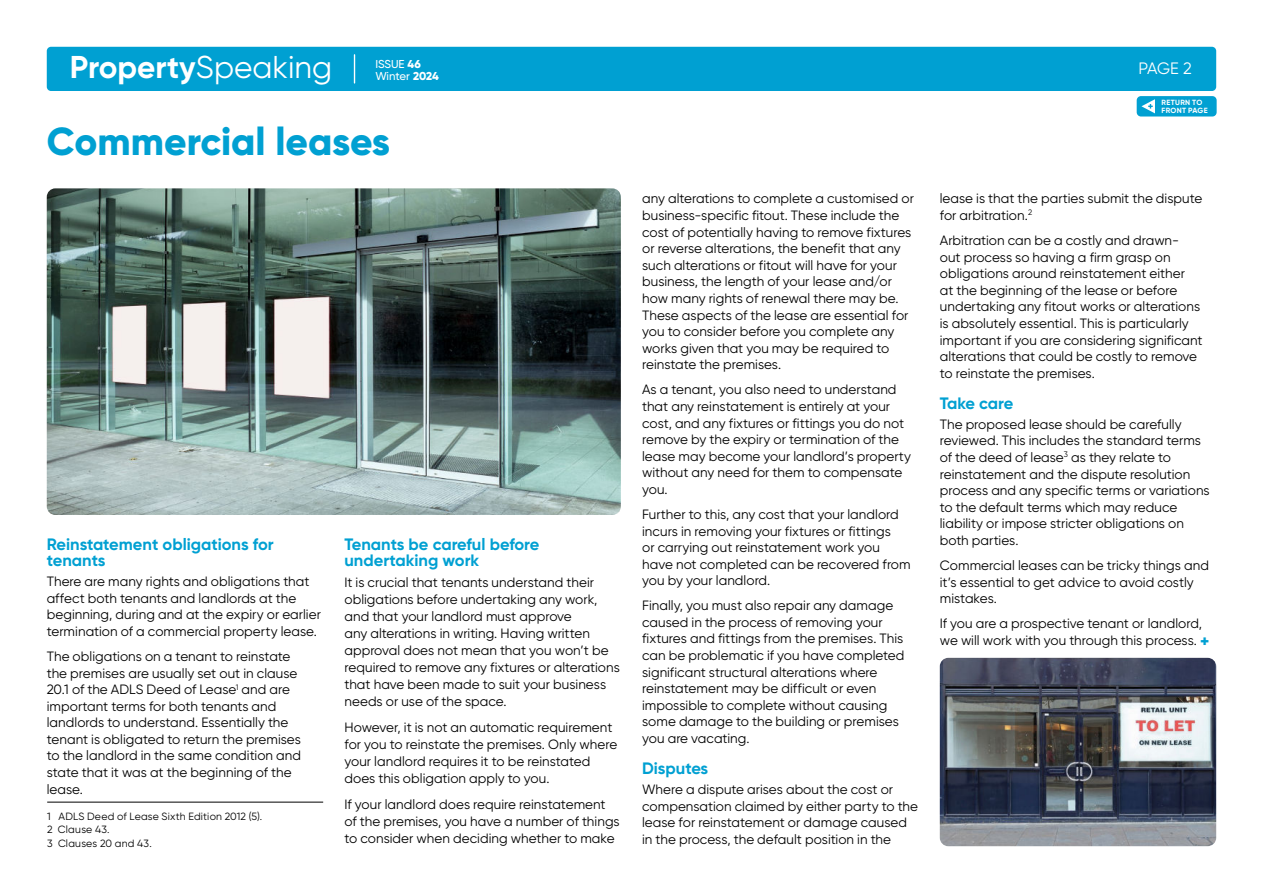
<style>
.page{position:relative;width:1263px;height:893px;background:#fff}
.page>*{position:absolute;margin:0;border:0;box-sizing:border-box;transform-origin:0 0}
.t1{font:800 39px "Gilroy";color:#00a0d2}
.t2{font:700 31.5px "Gilroy";color:#fff}
.t3{font:700 16.5px/16.5px "Gilroy";color:#00a0d2}
.t4{font:16.5px "Gilroy";color:#fff}
.t5{font:13.5px/16.6px "Gilroy";letter-spacing:.005em;color:#000}
.t6{font:500 11.4px/12.5px "Gilroy";color:#fff}
.t7{font:10.5px/13.5px "Gilroy";letter-spacing:.02em;color:#000}
.t8{font:700 7.5px/7.5px "Gilroy";letter-spacing:.035em;color:#fff}
.s1{font-weight:400}
.s2{font-weight:800}
.s3{font-weight:800;font-size:16.5px;color:#00a0d2}
</style>
<div class="page">
<div style="left:47px;top:47px;width:1169px;height:44px;background:#00a0d2;border-radius:4px"></div>
<svg style="left:354px;top:55px;width:1px;height:28px"></svg>
<div style="left:1137px;top:96px;width:79px;height:21px;background:#00a0d2;border-radius:4px"></div>
<svg style="left:1141px;top:99px;width:14px;height:14px"></svg>
<img style="left:47px;top:188px;width:574px;height:327px">
<img style="left:940px;top:658px;width:276px;height:188px">
<hr style="left:47px;top:802px;width:276px;height:1px;background:#000">
<h2 class="t2" style="left:70px;top:53px;width:264px">Property<span class="s1">Speaking</span></h2>
<p class="t4" style="left:1138px;top:61px;width:55px">PAGE 2</p>
<p class="t6" style="left:375px;top:58px;width:65px">ISSUE <span class="s2">46<br></span>Winter <span class="s2">2024</span></p>
<h1 class="t1" style="left:47px;top:124px;width:345px">Commercial leases</h1>
<p class="t3" style="left:47px;top:537px;width:228px">Reinstatement obligations for tenants</p>
<p class="t5" style="left:47px;top:574px;width:276px">There are many rights and obligations that affect both tenants and landlords at the beginning, during and at the expiry or earlier termination of a commercial property lease.</p>
<p class="t5" style="left:47px;top:649px;width:256px">The obligations on a tenant to reinstate the premises are usually set out in clause 20.1 of the ADLS Deed of Lease<sup>1</sup> and are important terms for both tenants and landlords to understand. Essentially the tenant is obligated to return the premises to the landlord in the same condition and state that it was at the beginning of the lease.</p>
<p class="t7" style="left:47px;top:810px;width:217px">1 ADLS Deed of Lease Sixth Edition 2012 (5).<br>2 Clause 43.<br>3 Clauses 20 and 43.</p>
<p class="t3" style="left:344px;top:537px;width:196px">Tenants be careful before undertaking work</p>
<p class="t5" style="left:344px;top:574px;width:277px;line-height:17.1px">It is crucial that tenants understand their obligations before undertaking any work, and that your landlord must approve<br>any alterations in writing. Having written approval does not mean that you won’t be required to remove any fixtures or alterations that have been made to suit your business needs or use of the space.</p>
<p class="t5" style="left:344px;top:720px;width:274px;line-height:17.1px">However, it is not an automatic requirement for you to reinstate the premises. Only where your landlord requires it to be reinstated does this obligation apply to you.</p>
<p class="t5" style="left:344px;top:796px;width:277px;line-height:17.1px">If your landlord does require reinstatement of the premises, you have a number of things to consider when deciding whether to make</p>
<p class="t8" style="left:1161px;top:100px;width:48px">RETURN TO<br>FRONT PAGE</p>
<p class="t5" style="left:642px;top:191px;width:273px">any alterations to complete a customised or business-specific fitout. These include the cost of potentially having to remove fixtures or reverse alterations, the benefit that any such alterations or fitout will have for your business, the length of your lease and/or how many rights of renewal there may be.<br>These aspects of the lease are essential for you to consider before you complete any works given that you may be required to reinstate the premises.</p>
<p class="t5" style="left:642px;top:382px;width:270px">As a tenant, you also need to understand that any reinstatement is entirely at your cost, and any fixtures or fittings you do not remove by the expiry or termination of the lease may become your landlord’s property without any need for them to compensate you.</p>
<p class="t5" style="left:642px;top:507px;width:270px">Further to this, any cost that your landlord incurs in removing your fixtures or fittings<br>or carrying out reinstatement work you have not completed can be recovered from you by your landlord.</p>
<p class="t5" style="left:642px;top:598px;width:264px">Finally, you must also repair any damage caused in the process of removing your fixtures and fittings from the premises. This can be problematic if you have completed significant structural alterations where reinstatement may be difficult or even impossible to complete without causing some damage to the building or premises you are vacating.</p>
<p class="t3" style="left:642px;top:761px;width:68px">Disputes</p>
<p class="t5" style="left:642px;top:782px;width:277px">Where a dispute arises about the cost or compensation claimed by either party to the lease for reinstatement or damage caused in the process, the default position in the</p>
<p class="t5" style="left:940px;top:191px;width:264px">lease is that the parties submit the dispute for arbitration.<sup>2</sup></p>
<p class="t5" style="left:940px;top:233px;width:264px">Arbitration can be a costly and drawn&shy;out process so having a firm grasp on obligations around reinstatement either<br>at the beginning of the lease or before undertaking any fitout works or alterations is absolutely essential. This is particularly important if you are considering significant alterations that could be costly to remove to reinstate the premises.</p>
<p class="t3" style="left:940px;top:396px;width:75px">Take care</p>
<p class="t5" style="left:940px;top:417px;width:271px">The proposed lease should be carefully reviewed. This includes the standard terms of the deed of lease<sup>3</sup> as they relate to reinstatement and the dispute resolution process and any specific terms or variations to the default terms which may reduce liability or impose stricter obligations on both parties.</p>
<p class="t5" style="left:940px;top:558px;width:271px">Commercial leases can be tricky things and it’s essential to get advice to avoid costly mistakes.</p>
<p class="t5" style="left:940px;top:616px;width:271px;line-height:17.1px">If you are a prospective tenant or landlord, we will work with you through this process. <span class="s3">+</span></p>
</div>
